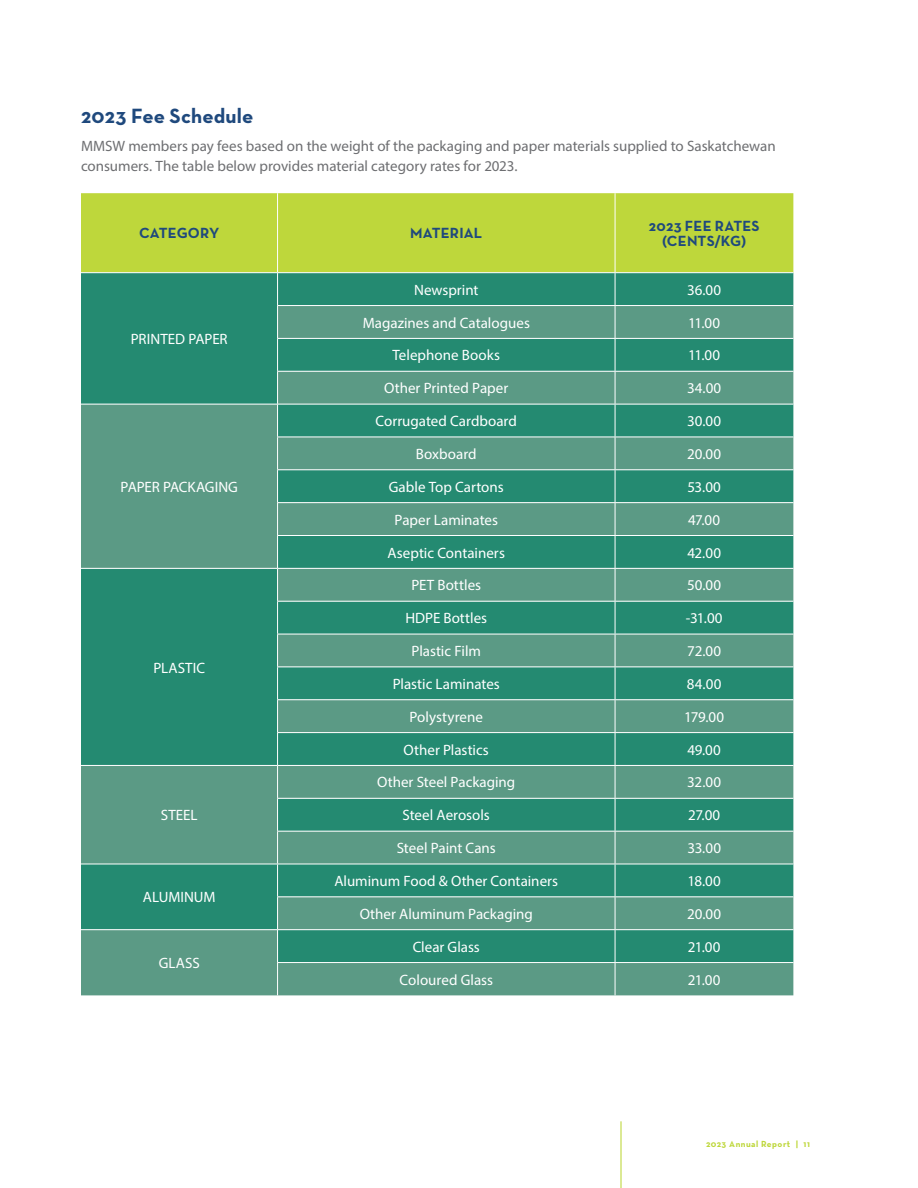
<style>
.page{position:relative;width:918px;height:1188px;background:#fff}
.page>*{position:absolute;margin:0;border:0;box-sizing:border-box;transform-origin:0 0}
.t1{font:700 21px "Neutra Text";letter-spacing:.005em;color:#1f497d}
.t2{font:15px "Myriad Pro";color:#fff}
.t3{font:15px/19.5px "Myriad Pro";color:#6d6e71}
.t4{font:700 15px/15px "Neutra Text";letter-spacing:.01em;color:#1f497d;text-align:center}
.t5{font:700 9px "Neutra Text";letter-spacing:.05em;color:#bed73b}
</style>
<div class="page">
<hr style="left:620px;top:1121px;width:2px;height:67px;background:#bed73b">
<div style="left:81px;top:193px;width:712px;height:79px;background:#bed73b"></div>
<div style="left:81px;top:273px;width:712px;height:33px;background:#248a71"></div>
<svg style="left:81px;top:306px;width:712px;height:689px;fill:#5b9a85"></svg>
<hr style="left:277px;top:193px;width:1px;height:79px;background:#fff">
<hr style="left:615px;top:193px;width:1px;height:79px;background:#fff">
<hr style="left:277px;top:273px;width:1px;height:32px;background:#fff">
<hr style="left:615px;top:273px;width:1px;height:32px;background:#fff">
<hr style="left:277px;top:305px;width:338px;height:1px;background:#fff">
<hr style="left:277px;top:306px;width:1px;height:32px;background:#fff">
<hr style="left:615px;top:305px;width:178px;height:1px;background:#fff">
<hr style="left:615px;top:306px;width:1px;height:32px;background:#fff">
<hr style="left:277px;top:338px;width:338px;height:1px;background:#fff">
<hr style="left:277px;top:339px;width:1px;height:32px;background:#fff">
<hr style="left:615px;top:338px;width:178px;height:1px;background:#fff">
<hr style="left:615px;top:339px;width:1px;height:32px;background:#fff">
<hr style="left:277px;top:371px;width:338px;height:1px;background:#fff">
<hr style="left:277px;top:372px;width:1px;height:32px;background:#fff">
<hr style="left:615px;top:371px;width:178px;height:1px;background:#fff">
<hr style="left:615px;top:372px;width:1px;height:32px;background:#fff">
<hr style="left:81px;top:404px;width:197px;height:1px;background:#fff">
<hr style="left:278px;top:404px;width:337px;height:1px;background:#fff">
<hr style="left:277px;top:404px;width:1px;height:33px;background:#fff">
<hr style="left:615px;top:404px;width:178px;height:1px;background:#fff">
<hr style="left:615px;top:404px;width:1px;height:33px;background:#fff">
<hr style="left:277px;top:437px;width:338px;height:1px;background:#fff">
<hr style="left:277px;top:437px;width:1px;height:32px;background:#fff">
<hr style="left:615px;top:437px;width:178px;height:1px;background:#fff">
<hr style="left:615px;top:437px;width:1px;height:32px;background:#fff">
<hr style="left:277px;top:469px;width:338px;height:1px;background:#fff">
<hr style="left:277px;top:470px;width:1px;height:32px;background:#fff">
<hr style="left:615px;top:469px;width:178px;height:1px;background:#fff">
<hr style="left:615px;top:470px;width:1px;height:32px;background:#fff">
<hr style="left:277px;top:502px;width:338px;height:1px;background:#fff">
<hr style="left:277px;top:503px;width:1px;height:32px;background:#fff">
<hr style="left:615px;top:502px;width:178px;height:1px;background:#fff">
<hr style="left:615px;top:503px;width:1px;height:32px;background:#fff">
<hr style="left:277px;top:535px;width:338px;height:1px;background:#fff">
<hr style="left:277px;top:536px;width:1px;height:32px;background:#fff">
<hr style="left:615px;top:535px;width:178px;height:1px;background:#fff">
<hr style="left:615px;top:536px;width:1px;height:32px;background:#fff">
<hr style="left:81px;top:568px;width:197px;height:1px;background:#fff">
<hr style="left:278px;top:568px;width:337px;height:1px;background:#fff">
<hr style="left:277px;top:569px;width:1px;height:32px;background:#fff">
<hr style="left:615px;top:568px;width:178px;height:1px;background:#fff">
<hr style="left:615px;top:569px;width:1px;height:32px;background:#fff">
<hr style="left:277px;top:601px;width:338px;height:1px;background:#fff">
<hr style="left:277px;top:602px;width:1px;height:32px;background:#fff">
<hr style="left:615px;top:601px;width:178px;height:1px;background:#fff">
<hr style="left:615px;top:602px;width:1px;height:32px;background:#fff">
<hr style="left:277px;top:634px;width:338px;height:1px;background:#fff">
<hr style="left:277px;top:634px;width:1px;height:33px;background:#fff">
<hr style="left:615px;top:634px;width:178px;height:1px;background:#fff">
<hr style="left:615px;top:634px;width:1px;height:33px;background:#fff">
<hr style="left:277px;top:667px;width:338px;height:1px;background:#fff">
<hr style="left:277px;top:667px;width:1px;height:32px;background:#fff">
<hr style="left:615px;top:667px;width:178px;height:1px;background:#fff">
<hr style="left:615px;top:667px;width:1px;height:32px;background:#fff">
<hr style="left:277px;top:699px;width:338px;height:1px;background:#fff">
<hr style="left:277px;top:700px;width:1px;height:32px;background:#fff">
<hr style="left:615px;top:699px;width:178px;height:1px;background:#fff">
<hr style="left:615px;top:700px;width:1px;height:32px;background:#fff">
<hr style="left:277px;top:732px;width:338px;height:1px;background:#fff">
<hr style="left:277px;top:733px;width:1px;height:32px;background:#fff">
<hr style="left:615px;top:732px;width:178px;height:1px;background:#fff">
<hr style="left:615px;top:733px;width:1px;height:32px;background:#fff">
<hr style="left:81px;top:765px;width:197px;height:1px;background:#fff">
<hr style="left:278px;top:765px;width:337px;height:1px;background:#fff">
<hr style="left:277px;top:766px;width:1px;height:32px;background:#fff">
<hr style="left:615px;top:765px;width:178px;height:1px;background:#fff">
<hr style="left:615px;top:766px;width:1px;height:32px;background:#fff">
<hr style="left:277px;top:798px;width:338px;height:1px;background:#fff">
<hr style="left:277px;top:799px;width:1px;height:32px;background:#fff">
<hr style="left:615px;top:798px;width:178px;height:1px;background:#fff">
<hr style="left:615px;top:799px;width:1px;height:32px;background:#fff">
<hr style="left:277px;top:831px;width:338px;height:1px;background:#fff">
<hr style="left:277px;top:832px;width:1px;height:32px;background:#fff">
<hr style="left:615px;top:831px;width:178px;height:1px;background:#fff">
<hr style="left:615px;top:832px;width:1px;height:32px;background:#fff">
<hr style="left:81px;top:864px;width:197px;height:1px;background:#fff">
<hr style="left:278px;top:864px;width:337px;height:1px;background:#fff">
<hr style="left:277px;top:864px;width:1px;height:32px;background:#fff">
<hr style="left:615px;top:864px;width:178px;height:1px;background:#fff">
<hr style="left:615px;top:864px;width:1px;height:32px;background:#fff">
<hr style="left:277px;top:896px;width:338px;height:1px;background:#fff">
<hr style="left:277px;top:897px;width:1px;height:32px;background:#fff">
<hr style="left:615px;top:896px;width:178px;height:1px;background:#fff">
<hr style="left:615px;top:897px;width:1px;height:32px;background:#fff">
<hr style="left:81px;top:929px;width:197px;height:1px;background:#fff">
<hr style="left:278px;top:929px;width:337px;height:1px;background:#fff">
<hr style="left:277px;top:930px;width:1px;height:32px;background:#fff">
<hr style="left:615px;top:929px;width:178px;height:1px;background:#fff">
<hr style="left:615px;top:930px;width:1px;height:32px;background:#fff">
<hr style="left:277px;top:962px;width:338px;height:1px;background:#fff">
<hr style="left:277px;top:963px;width:1px;height:32px;background:#fff">
<hr style="left:615px;top:962px;width:178px;height:1px;background:#fff">
<hr style="left:615px;top:963px;width:1px;height:32px;background:#fff">
<h1 class="t1" style="left:81px;top:102px;width:174px">2023 Fee Schedule</h1>
<p class="t3" style="left:81px;top:136px;width:696px">MMSW members pay fees based on the weight of the packaging and paper materials supplied to Saskatchewan consumers. The table below provides material category rates for 2023.</p>
<p class="t4" style="left:139px;top:225px;width:82px">CATEGORY</p>
<p class="t4" style="left:410px;top:225px;width:74px">MATERIAL</p>
<p class="t4" style="left:649px;top:218px;width:112px">2023 FEE RATES (CENTS/KG)</p>
<p class="t2" style="left:131px;top:330px;width:98px">PRINTED PAPER</p>
<p class="t2" style="left:121px;top:478px;width:119px">PAPER PACKAGING</p>
<p class="t2" style="left:153px;top:658px;width:53px">PLASTIC</p>
<p class="t2" style="left:161px;top:806px;width:38px">STEEL</p>
<p class="t2" style="left:143px;top:888px;width:74px">ALUMINUM</p>
<p class="t2" style="left:159px;top:954px;width:43px">GLASS</p>
<p class="t2" style="left:414px;top:280px;width:66px">Newsprint</p>
<p class="t2" style="left:687px;top:280px;width:36px">36.00</p>
<p class="t2" style="left:363px;top:313px;width:169px">Magazines and Catalogues</p>
<p class="t2" style="left:688px;top:313px;width:33px">11.00</p>
<p class="t2" style="left:392px;top:346px;width:109px">Telephone Books</p>
<p class="t2" style="left:688px;top:346px;width:33px">11.00</p>
<p class="t2" style="left:384px;top:379px;width:126px">Other Printed Paper</p>
<p class="t2" style="left:687px;top:379px;width:36px">34.00</p>
<p class="t2" style="left:376px;top:412px;width:143px">Corrugated Cardboard</p>
<p class="t2" style="left:687px;top:412px;width:35px">30.00</p>
<p class="t2" style="left:416px;top:445px;width:62px">Boxboard</p>
<p class="t2" style="left:687px;top:445px;width:35px">20.00</p>
<p class="t2" style="left:389px;top:478px;width:116px">Gable Top Cartons</p>
<p class="t2" style="left:687px;top:478px;width:35px">53.00</p>
<p class="t2" style="left:395px;top:510px;width:105px">Paper Laminates</p>
<p class="t2" style="left:688px;top:510px;width:34px">47.00</p>
<p class="t2" style="left:388px;top:543px;width:119px">Aseptic Containers</p>
<p class="t2" style="left:687px;top:543px;width:35px">42.00</p>
<p class="t2" style="left:411px;top:576px;width:71px">PET Bottles</p>
<p class="t2" style="left:687px;top:576px;width:35px">50.00</p>
<p class="t2" style="left:405px;top:609px;width:83px">HDPE Bottles</p>
<p class="t2" style="left:686px;top:609px;width:38px">-31.00</p>
<p class="t2" style="left:412px;top:642px;width:71px">Plastic Film</p>
<p class="t2" style="left:687px;top:642px;width:36px">72.00</p>
<p class="t2" style="left:393px;top:675px;width:108px">Plastic Laminates</p>
<p class="t2" style="left:687px;top:675px;width:36px">84.00</p>
<p class="t2" style="left:409px;top:708px;width:75px">Polystyrene</p>
<p class="t2" style="left:684px;top:708px;width:41px">179.00</p>
<p class="t2" style="left:404px;top:740px;width:87px">Other Plastics</p>
<p class="t2" style="left:687px;top:740px;width:35px">49.00</p>
<p class="t2" style="left:377px;top:773px;width:140px">Other Steel Packaging</p>
<p class="t2" style="left:687px;top:773px;width:35px">32.00</p>
<p class="t2" style="left:403px;top:806px;width:89px">Steel Aerosols</p>
<p class="t2" style="left:688px;top:806px;width:34px">27.00</p>
<p class="t2" style="left:397px;top:839px;width:100px">Steel Paint Cans</p>
<p class="t2" style="left:687px;top:839px;width:35px">33.00</p>
<p class="t2" style="left:334px;top:872px;width:225px">Aluminum Food &amp; Other Containers</p>
<p class="t2" style="left:687px;top:872px;width:35px">18.00</p>
<p class="t2" style="left:360px;top:905px;width:175px">Other Aluminum Packaging</p>
<p class="t2" style="left:687px;top:905px;width:35px">20.00</p>
<p class="t2" style="left:413px;top:937px;width:69px">Clear Glass</p>
<p class="t2" style="left:688px;top:937px;width:34px">21.00</p>
<p class="t2" style="left:400px;top:970px;width:95px">Coloured Glass</p>
<p class="t2" style="left:688px;top:970px;width:34px">21.00</p>
<p class="t5" style="left:706px;top:1138px;width:105px">2023 Annual Report | 11</p>
</div>
